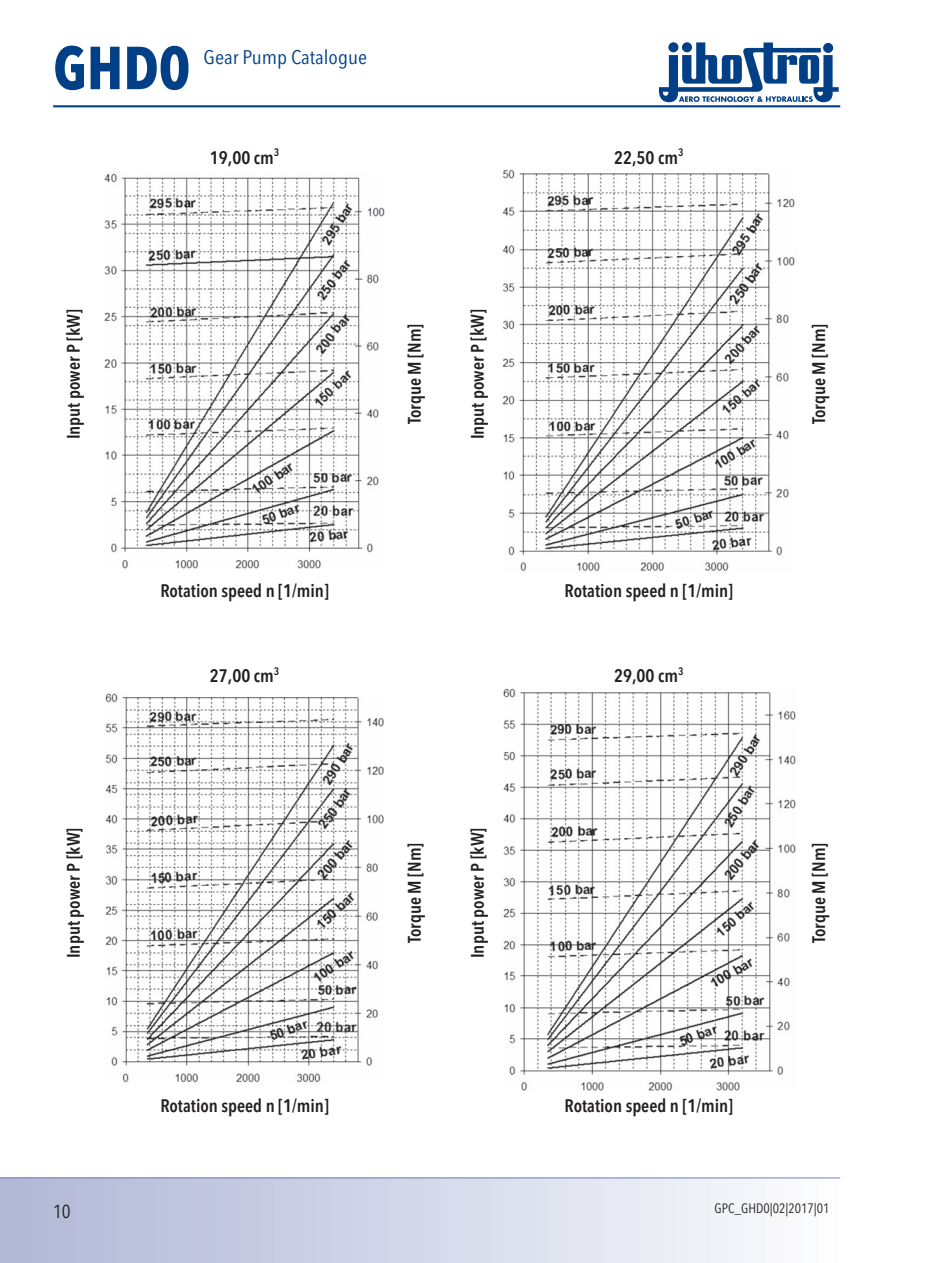
<style>
.page{position:relative;width:936px;height:1263px;background:#fff}
.page>*{position:absolute;margin:0;border:0;box-sizing:border-box;transform-origin:0 0}
.t1{font:700 60px "Avenir Next Condensed";color:#014086}
.t2{font:19.5px "Avenir Next Condensed";color:#014086;scale:1.1 1}
.t3{font:18.75px "Avenir Next Condensed";color:#231f20}
.t4{font:600 18px "Avenir Next Condensed";color:#231f20}
.t5{font:13.5px "Avenir Next Condensed";color:#231f20}
</style>
<div class="page">
<div style="left:0;top:1178px;width:840px;height:85px;background:linear-gradient(to right,#afb6d6,#fcfcfe)"></div>
<hr style="left:0;top:1177px;width:840px;height:1px;background:#7585b5">
<hr style="left:53px;top:105px;width:787px;height:2px;background:#014086">
<svg style="left:658px;top:43px;width:180px;height:59px"></svg>
<img style="left:104px;top:173px;width:281px;height:396px">
<img style="left:502px;top:169px;width:293px;height:402px">
<img style="left:105px;top:693px;width:279px;height:390px">
<img style="left:503px;top:688px;width:293px;height:403px">
<h1 class="t1" style="left:53px;top:31px;width:139px">GHD0</h1>
<p class="t2" style="left:203px;top:40px;width:150px">Gear Pump Catalogue</p>
<p class="t4" style="left:210px;top:142px;width:71px">19,00 cm<sup>3</sup></p>
<p class="t4" style="left:614px;top:142px;width:71px">22,50 cm<sup>3</sup></p>
<p class="t4" style="left:58px;top:439px;width:132px;rotate:-90deg">Input power P [kW]</p>
<p class="t4" style="left:399px;top:424px;width:102px;rotate:-90deg">Torque M [Nm]</p>
<p class="t4" style="left:462px;top:439px;width:132px;rotate:-90deg">Input power P [kW]</p>
<p class="t4" style="left:160px;top:575px;width:170px">Rotation speed n [1/min]</p>
<p class="t4" style="left:564px;top:575px;width:170px">Rotation speed n [1/min]</p>
<p class="t4" style="left:58px;top:958px;width:132px;rotate:-90deg">Input power P [kW]</p>
<p class="t4" style="left:210px;top:660px;width:71px">27,00 cm<sup>3</sup></p>
<p class="t4" style="left:614px;top:660px;width:71px">29,00 cm<sup>3</sup></p>
<p class="t4" style="left:160px;top:1090px;width:170px">Rotation speed n [1/min]</p>
<p class="t4" style="left:399px;top:943px;width:102px;rotate:-90deg">Torque M [Nm]</p>
<p class="t4" style="left:462px;top:958px;width:132px;rotate:-90deg">Input power P [kW]</p>
<p class="t4" style="left:564px;top:1090px;width:170px">Rotation speed n [1/min]</p>
<p class="t4" style="left:803px;top:424px;width:102px;rotate:-90deg">Torque M [Nm]</p>
<p class="t4" style="left:803px;top:943px;width:102px;rotate:-90deg">Torque M [Nm]</p>
<p class="t3" style="left:53px;top:1195px;width:19px">10</p>
<p class="t5" style="left:714px;top:1196px;width:117px">GPC_GHD0|02|2017|01</p>
</div>
